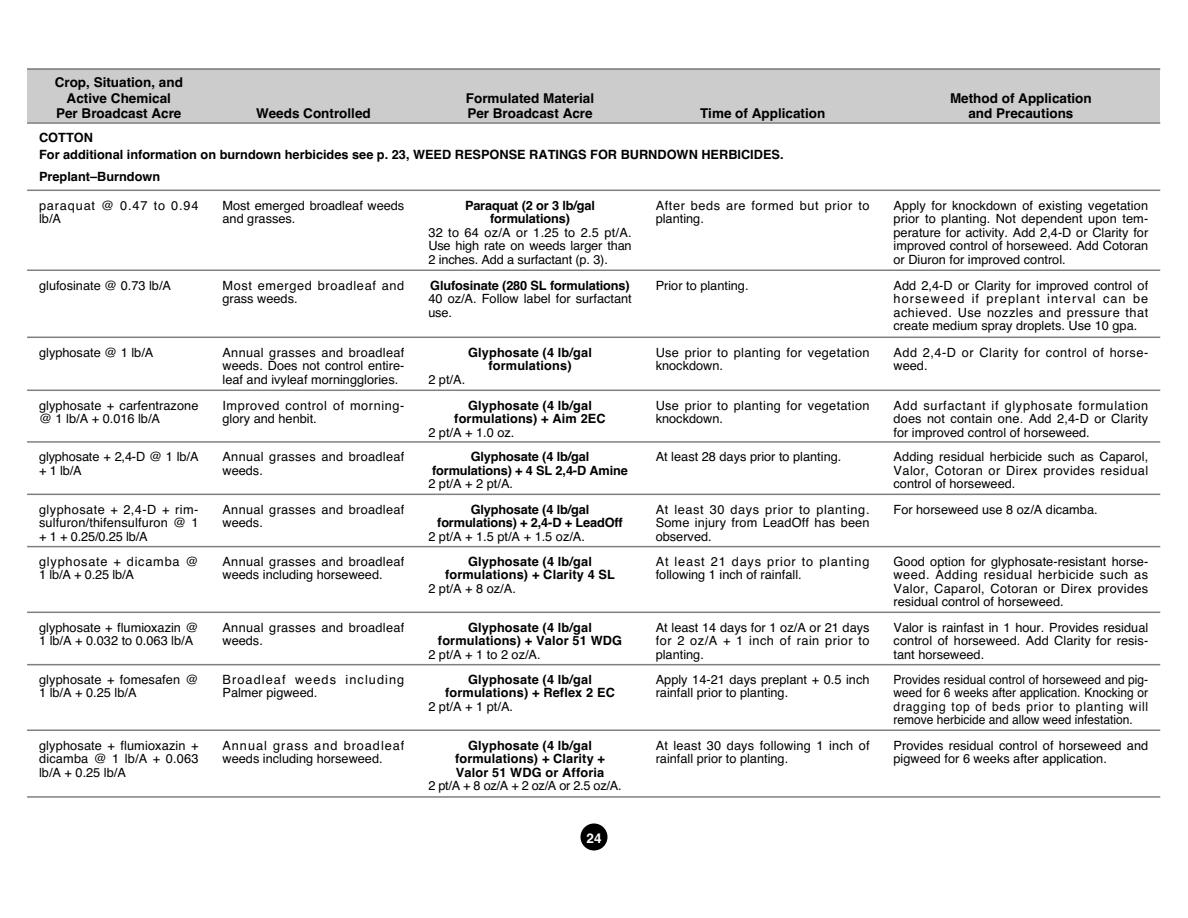
<style>
.page{position:relative;width:1188px;height:918px;background:#fff}
.page>*{position:absolute;margin:0;border:0;box-sizing:border-box;transform-origin:0 0}
.t1{font:700 13.5px/15.8px "Helvetica";color:#000;text-align:center}
.t2{font:700 13.5px "Helvetica";color:#fff}
.t3{font:12.75px/13.5px "Helvetica";color:#000;text-align:justify}
.t4{font:700 12.75px/13.5px "Helvetica";color:#000;text-align:center}
.t5{font:12.75px/13.5px "Helvetica";letter-spacing:.025em;color:#000}
.t6{font:12.75px/13.5px "Helvetica";color:#000;text-align:justify;scale:.94 1}
.t7{font:12.75px/13.5px "Helvetica";letter-spacing:.06em;color:#000}
.t8{font:12.75px/13.5px "Helvetica";letter-spacing:.045em;color:#000}
.t9{font:12.75px/13.5px "Helvetica";letter-spacing:.04em;color:#000}
.t10{font:12.75px/13.5px "Helvetica";letter-spacing:.085em;color:#000}
.t11{font:12.75px/13.5px "Helvetica";letter-spacing:.05em;color:#000}
.t12{font:12.75px/13.5px "Helvetica";letter-spacing:.065em;color:#000}
</style>
<div class="page">
<div style="left:27px;top:68px;width:184px;height:55px;background:#ccc"></div>
<div style="left:211px;top:68px;width:205px;height:55px;background:#ccc"></div>
<div style="left:416px;top:68px;width:228px;height:55px;background:#ccc"></div>
<div style="left:644px;top:68px;width:238px;height:55px;background:#ccc"></div>
<div style="left:882px;top:68px;width:278px;height:55px;background:#ccc"></div>
<hr style="left:27px;top:68px;width:1133px;height:2px;background:#808080">
<hr style="left:27px;top:122px;width:1133px;height:2px;background:#808080">
<hr style="left:27px;top:190px;width:1133px;height:1px;background:#808080">
<hr style="left:27px;top:270px;width:1133px;height:1px;background:#808080">
<hr style="left:27px;top:337px;width:1133px;height:1px;background:#808080">
<hr style="left:27px;top:390px;width:1133px;height:1px;background:#808080">
<hr style="left:27px;top:441px;width:1133px;height:2px;background:#808080">
<hr style="left:27px;top:494px;width:1133px;height:1px;background:#808080">
<hr style="left:27px;top:546px;width:1133px;height:1px;background:#808080">
<hr style="left:27px;top:612px;width:1133px;height:1px;background:#808080">
<hr style="left:27px;top:664px;width:1133px;height:1px;background:#808080">
<hr style="left:27px;top:729px;width:1133px;height:2px;background:#808080">
<hr style="left:27px;top:796px;width:1133px;height:2px;background:#808080">
<div style="left:580px;top:824px;width:28px;height:26px;background:#000;border-radius:50%"></div>
<p class="t1" style="left:55px;top:74px;width:130px">Crop, Situation, and<br>Active Chemical<br>Per Broadcast Acre</p>
<p class="t1" style="left:256px;top:106px;width:116px">Weeds Controlled</p>
<p class="t1" style="left:466px;top:90px;width:130px;text-align:left">Formulated Material<br>Per Broadcast Acre</p>
<p class="t1" style="left:700px;top:106px;width:127px">Time of Application</p>
<p class="t1" style="left:950px;top:90px;width:143px">Method of Application and Precautions</p>
<p class="t4" style="left:39px;top:130px;width:746px;line-height:16.5px;text-align:left">COTTON<br>For additional information on burndown herbicides see p. 23, WEED RESPONSE RATINGS FOR BURNDOWN HERBICIDES.</p>
<p class="t4" style="left:39px;top:170px;width:123px">Preplant–Burndown</p>
<p class="t12" style="left:39px;top:198px;width:161px">paraquat @ 0.47 to 0.94 lb/A</p>
<p class="t3" style="left:223px;top:198px;width:183px">Most emerged broadleaf weeds and grasses.</p>
<p class="t4" style="left:465px;top:198px;width:132px">Paraquat (2 or 3 lb/gal formulations)</p>
<p class="t3" style="left:428px;top:225px;width:205px">32 to 64 oz/A or 1.25 to 2.5 pt/A.<br>Use high rate on weeds larger than 2 inches. Add a surfactant (p. 3).</p>
<p class="t8" style="left:656px;top:198px;width:215px">After beds are formed but prior to planting.</p>
<p class="t3" style="left:894px;top:198px;width:256px">Apply for knockdown of existing vegetation prior to planting. Not dependent upon tem&shy;perature for activity. Add 2,4-D or Clarity for improved control of horseweed. Add Cotoran or Diuron for improved control.</p>
<p class="t3" style="left:39px;top:278px;width:134px">glufosinate @ 0.73 lb/A</p>
<p class="t11" style="left:223px;top:278px;width:183px">Most emerged broadleaf and grass weeds.</p>
<p class="t4" style="left:430px;top:278px;width:201px">Glufosinate (280 SL formulations)</p>
<p class="t3" style="left:428px;top:292px;width:205px">40 oz/A. Follow label for surfactant use.</p>
<p class="t3" style="left:39px;top:345px;width:116px">glyphosate @ 1 lb/A</p>
<p class="t3" style="left:223px;top:345px;width:183px">Annual grasses and broadleaf weeds. Does not control entire&shy;leaf and ivyleaf morningglories.</p>
<p class="t4" style="left:468px;top:345px;width:125px">Glyphosate (4 lb/gal formulations)</p>
<p class="t3" style="left:428px;top:372px;width:38px">2 pt/A.</p>
<p class="t3" style="left:39px;top:398px;width:161px">glyphosate + carfentrazone @ 1 lb/A + 0.016 lb/A</p>
<p class="t8" style="left:223px;top:398px;width:183px">Improved control of morning&shy;glory and henbit.</p>
<p class="t4" style="left:454px;top:398px;width:153px">Glyphosate (4 lb/gal formulations) + Aim 2EC</p>
<p class="t3" style="left:428px;top:425px;width:88px">2 pt/A + 1.0 oz.</p>
<p class="t3" style="left:39px;top:450px;width:161px">glyphosate + 2,4-D @ 1 lb/A + 1 lb/A</p>
<p class="t5" style="left:223px;top:450px;width:183px">Annual grasses and broadleaf weeds.</p>
<p class="t4" style="left:432px;top:450px;width:197px">Glyphosate (4 lb/gal formulations) + 4 SL 2,4-D Amine</p>
<p class="t3" style="left:428px;top:477px;width:86px">2 pt/A + 2 pt/A.</p>
<p class="t3" style="left:39px;top:502px;width:161px">glyphosate + 2,4-D + rim&shy;sulfuron/thifensulfuron @ 1 + 1 + 0.25/0.25 lb/A</p>
<p class="t5" style="left:223px;top:502px;width:183px">Annual grasses and broadleaf weeds.</p>
<p class="t4" style="left:437px;top:502px;width:187px">Glyphosate (4 lb/gal formulations) + 2,4-D + LeadOff</p>
<p class="t3" style="left:428px;top:529px;width:158px">2 pt/A + 1.5 pt/A + 1.5 oz/A.</p>
<p class="t7" style="left:39px;top:555px;width:161px">glyphosate + dicamba @<br>1 lb/A + 0.25 lb/A</p>
<p class="t5" style="left:223px;top:555px;width:183px">Annual grasses and broadleaf weeds including horseweed.</p>
<p class="t4" style="left:445px;top:555px;width:171px">Glyphosate (4 lb/gal formulations) + Clarity 4 SL</p>
<p class="t3" style="left:428px;top:582px;width:89px">2 pt/A + 8 oz/A.</p>
<p class="t3" style="left:39px;top:620px;width:161px">glyphosate + flumioxazin @<br>1 lb/A + 0.032 to 0.063 lb/A</p>
<p class="t5" style="left:223px;top:620px;width:183px">Annual grasses and broadleaf weeds.</p>
<p class="t4" style="left:438px;top:620px;width:186px">Glyphosate (4 lb/gal formulations) + Valor 51 WDG</p>
<p class="t3" style="left:428px;top:647px;width:114px">2 pt/A + 1 to 2 oz/A.</p>
<p class="t3" style="left:39px;top:673px;width:161px">glyphosate + fomesafen @<br>1 lb/A + 0.25 lb/A</p>
<p class="t10" style="left:223px;top:673px;width:183px">Broadleaf weeds including<br>Palmer pigweed.</p>
<p class="t4" style="left:445px;top:673px;width:171px">Glyphosate (4 lb/gal formulations) + Reflex 2 EC</p>
<p class="t3" style="left:428px;top:700px;width:86px">2 pt/A + 1 pt/A.</p>
<p class="t3" style="left:39px;top:738px;width:161px">glyphosate + flumioxazin + dicamba @ 1 lb/A + 0.063 lb/A + 0.25 lb/A</p>
<p class="t3" style="left:223px;top:738px;width:183px">Annual grass and broadleaf weeds including horseweed.</p>
<p class="t4" style="left:455px;top:738px;width:152px">Glyphosate (4 lb/gal formulations) + Clarity +<br>Valor 51 WDG or Afforia</p>
<p class="t3" style="left:428px;top:779px;width:195px">2 pt/A + 8 oz/A + 2 oz/A or 2.5 oz/A.</p>
<p class="t2" style="left:586px;top:830px;width:17px">24</p>
<p class="t3" style="left:656px;top:278px;width:94px">Prior to planting.</p>
<p class="t3" style="left:894px;top:278px;width:256px">Add 2,4-D or Clarity for improved control of horseweed if preplant interval can be achieved. Use nozzles and pressure that create medium spray droplets. Use 10 gpa.</p>
<p class="t5" style="left:656px;top:345px;width:215px">Use prior to planting for vegetation knockdown.</p>
<p class="t9" style="left:894px;top:345px;width:256px">Add 2,4-D or Clarity for control of horse&shy;weed.</p>
<p class="t5" style="left:656px;top:398px;width:215px">Use prior to planting for vegetation knockdown.</p>
<p class="t3" style="left:894px;top:398px;width:256px">Add surfactant if glyphosate formulation does not contain one. Add 2,4-D or Clarity for improved control of horseweed.</p>
<p class="t3" style="left:656px;top:450px;width:187px">At least 28 days prior to planting.</p>
<p class="t3" style="left:894px;top:450px;width:256px">Adding residual herbicide such as Caparol, Valor, Cotoran or Direx provides residual control of horseweed.</p>
<p class="t3" style="left:656px;top:502px;width:215px">At least 30 days prior to planting.<br>Some injury from LeadOff has been observed.</p>
<p class="t3" style="left:894px;top:502px;width:206px">For horseweed use 8 oz/A dicamba.</p>
<p class="t7" style="left:656px;top:555px;width:215px">At least 21 days prior to planting following 1 inch of rainfall.</p>
<p class="t3" style="left:894px;top:555px;width:256px">Good option for glyphosate-resistant horse&shy;weed. Adding residual herbicide such as Valor, Caparol, Cotoran or Direx provides residual control of horseweed.</p>
<p class="t3" style="left:656px;top:620px;width:215px">At least 14 days for 1 oz/A or 21 days for 2 oz/A + 1 inch of rain prior to planting.</p>
<p class="t3" style="left:894px;top:620px;width:256px">Valor is rainfast in 1 hour. Provides residual control of horseweed. Add Clarity for resis&shy;tant horseweed.</p>
<p class="t3" style="left:656px;top:673px;width:215px">Apply 14-21 days preplant + 0.5 inch rainfall prior to planting.</p>
<p class="t6" style="left:894px;top:673px;width:272px">Provides residual control of horseweed and pig&shy;weed for 6 weeks after application. Knocking or dragging top of beds prior to planting will remove herbicide and allow weed infestation.</p>
<p class="t3" style="left:656px;top:738px;width:215px">At least 30 days following 1 inch of rainfall prior to planting.</p>
<p class="t3" style="left:894px;top:738px;width:256px">Provides residual control of horseweed and pigweed for 6 weeks after application.</p>
</div>
